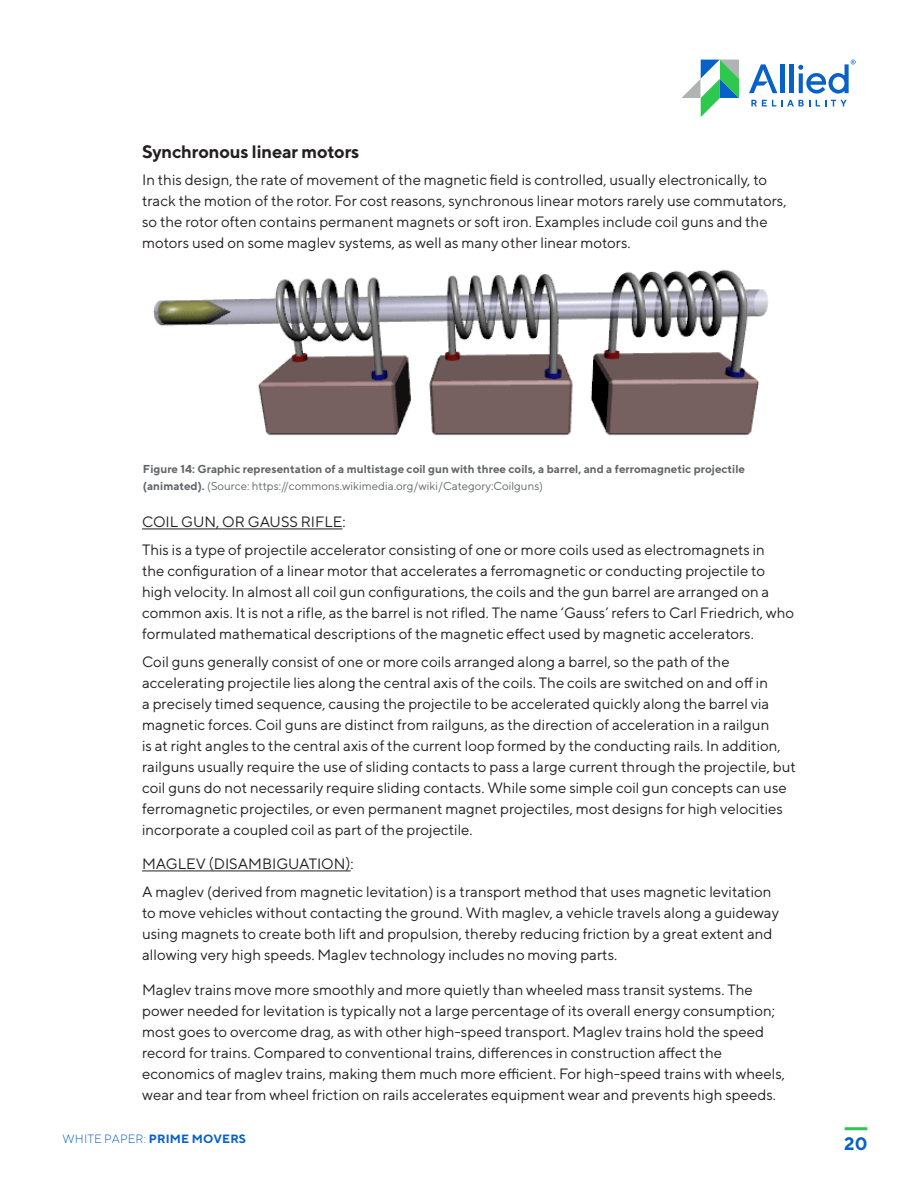
<style>
.page{position:relative;width:918px;height:1188px;background:#fff}
.page>*{position:absolute;margin:0;border:0;box-sizing:border-box;transform-origin:0 0}
.t1{font:700 18px "TT Norms";letter-spacing:-.01em;color:#231f20}
.t2{font:700 18px "TT Norms";color:#0861c7}
.t3{font:15px/21px "TT Norms";color:#231f20}
.t4{font:300 12px "TT Norms";letter-spacing:.01em;color:#0861c7}
.t5{font:700 11.55px/16.8px "TT Norms";color:#616669}
.s1{font-weight:400}
.s2{font-weight:700}
</style>
<div class="page">
<svg style="left:681px;top:60px;width:58px;height:57px"></svg>
<svg style="left:751px;top:100px;width:59px;height:6px"></svg>
<svg style="left:816px;top:100px;width:31px;height:6px"></svg>
<div style="left:780px;top:64px;width:5px;height:29px;background:#0861c7"></div>
<hr style="left:790px;top:64px;width:4px;height:29px;background:#0861c7">
<svg style="left:749px;top:64px;width:28px;height:29px"></svg>
<svg style="left:798px;top:60px;width:58px;height:34px"></svg>
<hr style="left:845px;top:1127px;width:22px;height:3px;background:#2dc84d">
<hr style="left:142px;top:529px;width:200px;height:1px;background:#231f20">
<hr style="left:142px;top:871px;width:209px;height:1px;background:#231f20">
<img style="left:153px;top:269px;width:616px;height:167px">
<p class="t1" style="left:142px;top:140px;width:219px">Synchronous linear motors</p>
<p class="t3" style="left:142px;top:169px;width:646px">In this design, the rate of movement of the magnetic field is controlled, usually electronically, to track the motion of the rotor. For cost reasons, synchronous linear motors rarely use commutators, so the rotor often contains permanent magnets or soft iron. Examples include coil guns and the motors used on some maglev systems, as well as many other linear motors.</p>
<p class="t5" style="left:143px;top:461px;width:604px">Figure 14: Graphic representation of a multistage coil gun with three coils, a barrel, and a ferromagnetic projectile (animated). <span class="s1">(Source: https://commons.wikimedia.org/wiki/Category:Coilguns)</span></p>
<p class="t3" style="left:142px;top:511px;width:205px">COIL GUN, OR GAUSS RIFLE:</p>
<p class="t3" style="left:142px;top:539px;width:654px">This is a type of projectile accelerator consisting of one or more coils used as electromagnets in<br>the configuration of a linear motor that accelerates a ferromagnetic or conducting projectile to high velocity. In almost all coil gun configurations, the coils and the gun barrel are arranged on a common axis. It is not a rifle, as the barrel is not rifled. The name ‘Gauss’ refers to Carl Friedrich, who formulated mathematical descriptions of the magnetic effect used by magnetic accelerators.</p>
<p class="t3" style="left:142px;top:651px;width:655px">Coil guns generally consist of one or more coils arranged along a barrel, so the path of the accelerating projectile lies along the central axis of the coils. The coils are switched on and off in<br>a precisely timed sequence, causing the projectile to be accelerated quickly along the barrel via magnetic forces. Coil guns are distinct from railguns, as the direction of acceleration in a railgun<br>is at right angles to the central axis of the current loop formed by the conducting rails. In addition, railguns usually require the use of sliding contacts to pass a large current through the projectile, but coil guns do not necessarily require sliding contacts. While some simple coil gun concepts can use ferromagnetic projectiles, or even permanent magnet projectiles, most designs for high velocities incorporate a coupled coil as part of the projectile.</p>
<p class="t3" style="left:142px;top:853px;width:213px">MAGLEV (DISAMBIGUATION):</p>
<p class="t3" style="left:142px;top:881px;width:639px">A maglev (derived from magnetic levitation) is a transport method that uses magnetic levitation to move vehicles without contacting the ground. With maglev, a vehicle travels along a guideway using magnets to create both lift and propulsion, thereby reducing friction by a great extent and allowing very high speeds. Maglev technology includes no moving parts.</p>
<p class="t3" style="left:142px;top:979px;width:644px">Maglev trains move more smoothly and more quietly than wheeled mass transit systems. The power needed for levitation is typically not a large percentage of its overall energy consumption; most goes to overcome drag, as with other high-speed transport. Maglev trains hold the speed record for trains. Compared to conventional trains, differences in construction affect the economics of maglev trains, making them much more efficient. For high-speed trains with wheels, wear and tear from wheel friction on rails accelerates equipment wear and prevents high speeds.</p>
<p class="t4" style="left:63px;top:1132px;width:185px">WHITE PAPER: <span class="s2">PRIME MOVERS</span></p>
<p class="t2" style="left:844px;top:1132px;width:25px">20</p>
</div>
